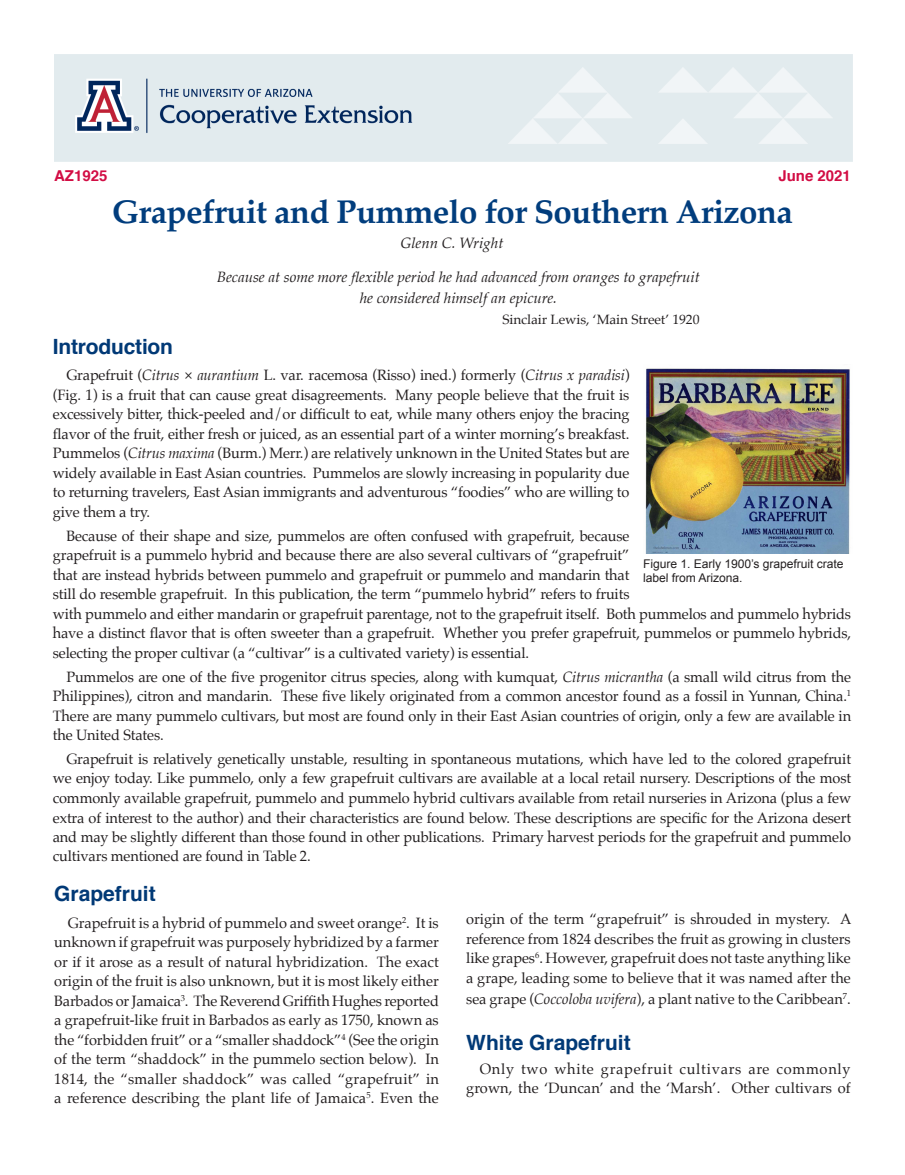
<style>
.page{position:relative;width:905px;height:1175px;background:#fff}
.page>*{position:absolute;margin:0;border:0;box-sizing:border-box;transform-origin:0 0}
.Headline{font:700 33px "Palatino";letter-spacing:-.02em;color:#013d7d}
.Header_1{font:700 21px "Helvetica";color:#013976}
.Body_text{font:15px/19.5px "Palatino";letter-spacing:-.01em;color:#231f20;text-align:justify}
.Body_text-2{font:italic 15px "Palatino";color:#231f20}
.Body_text-3{font:15px/19.5px "Palatino";letter-spacing:.045em;color:#231f20;text-align:right}
.t1{font:700 15px "Helvetica";color:#d20d44}
.Body_text-4{font:13.5px "Palatino";color:#231f20}
.t2{font:12px/14.4px "Arial";color:#231f20}
.s1{font-style:italic}
</style>
<div class="page">
<img style="left:54px;top:54px;width:798px;height:107px">
<img style="left:645px;top:368px;width:205px;height:185px">
<p class="t1" style="left:54px;top:163px;width:55px">AZ1925</p>
<p class="t1" style="left:778px;top:163px;width:74px">June 2021</p>
<p class="Headline" style="left:112px;top:183px;width:682px">Grapefruit and Pummelo for Southern Arizona</p>
<p class="Body_text-2" style="left:400px;top:230px;width:105px">Glenn C. Wright</p>
<p class="Body_text-2" style="left:217px;top:265px;width:485px">Because at some more flexible period he had advanced from oranges to grapefruit</p>
<p class="Body_text-2" style="left:360px;top:286px;width:199px">he considered himself an epicure.</p>
<p class="Body_text-4" style="left:502px;top:309px;width:199px">Sinclair Lewis, ‘Main Street’ 1920</p>
<p class="Header_1" style="left:53px;top:330px;width:122px">Introduction</p>
<p class="Body_text" style="left:53px;top:365px;width:578px;text-indent:13px">Grapefruit (<span class="s1">Citrus × aurantium</span> L. var. racemosa (Risso) ined.) formerly (<span class="s1">Citrus x paradisi</span>) (Fig. 1) is a fruit that can cause great disagreements. Many people believe that the fruit is excessively bitter, thick-peeled and/or difficult to eat, while many others enjoy the bracing flavor of the fruit, either fresh or juiced, as an essential part of a winter morning’s breakfast.<br>Pummelos (<span class="s1">Citrus maxima</span> (Burm.) Merr.) are relatively unknown in the United States but are widely available in East Asian countries. Pummelos are slowly increasing in popularity due to returning travelers, East Asian immigrants and adventurous “foodies” who are willing to give them a try.</p>
<p class="Body_text" style="left:53px;top:526px;width:799px;text-align:left;text-indent:14px">Because of their shape and size, pummelos are often confused with grapefruit, because<br>grapefruit is a pummelo hybrid and because there are also several cultivars of “grapefruit”<br>that are instead hybrids between pummelo and grapefruit or pummelo and mandarin that<br>still do resemble grapefruit. In this publication, the term “pummelo hybrid” refers to fruits<br>with pummelo and either mandarin or grapefruit parentage, not to the grapefruit itself. Both pummelos and pummelo hybrids have a distinct flavor that is often sweeter than a grapefruit. Whether you prefer grapefruit, pummelos or pummelo hybrids, selecting the proper cultivar (a “cultivar” is a cultivated variety) is essential.</p>
<p class="Body_text" style="left:53px;top:666px;width:799px;text-indent:14px">Pummelos are one of the five progenitor citrus species, along with kumquat, <span class="s1">Citrus micrantha</span> (a small wild citrus from the Philippines), citron and mandarin. These five likely originated from a common ancestor found as a fossil in Yunnan, China.<sup>1<br></sup>There are many pummelo cultivars, but most are found only in their East Asian countries of origin, only a few are available in the United States.</p>
<p class="Body_text" style="left:53px;top:749px;width:799px;text-indent:14px">Grapefruit is relatively genetically unstable, resulting in spontaneous mutations, which have led to the colored grapefruit we enjoy today. Like pummelo, only a few grapefruit cultivars are available at a local retail nursery. Descriptions of the most commonly available grapefruit, pummelo and pummelo hybrid cultivars available from retail nurseries in Arizona (plus a few extra of interest to the author) and their characteristics are found below. These descriptions are specific for the Arizona desert and may be slightly different than those found in other publications. Primary harvest periods for the grapefruit and pummelo cultivars mentioned are found in Table 2.</p>
<p class="Header_1" style="left:54px;top:877px;width:103px">Grapefruit</p>
<p class="Body_text" style="left:54px;top:912px;width:386px;text-indent:13px">Grapefruit is a hybrid of pummelo and sweet orange<sup>2</sup>. It is unknown if grapefruit was purposely hybridized by a farmer or if it arose as a result of natural hybridization. The exact origin of the fruit is also unknown, but it is most likely either Barbados or Jamaica<sup>3</sup>. The Reverend Griffith Hughes reported a grapefruit-like fruit in Barbados as early as 1750, known as the “forbidden fruit” or a “smaller shaddock”<sup>4</sup> (See the origin of the term “shaddock” in the pummelo section below). In 1814, the “smaller shaddock” was called “grapefruit” in a reference describing the plant life of Jamaica<sup>5</sup>. Even the</p>
<p class="Body_text" style="left:466px;top:909px;width:387px">origin of the term “grapefruit” is shrouded in mystery. A reference from 1824 describes the fruit as growing in clusters like grapes<sup>6</sup>. However, grapefruit does not taste anything like a grape, leading some to believe that it was named after the</p>
<p class="t2" style="left:643px;top:556px;width:202px">Figure 1. Early 1900’s grapefruit crate label from Arizona.</p>
<p class="Body_text" style="left:466px;top:989px;width:386px">sea grape (<span class="s1">Coccoloba uvifera</span>), a plant native to the Caribbean<sup>7</sup>.</p>
<p class="Header_1" style="left:466px;top:1025px;width:166px">White Grapefruit</p>
<p class="Body_text-3" style="left:466px;top:1058px;width:386px">Only two white grapefruit cultivars are commonly grown, the ‘Duncan’ and the ‘Marsh’. Other cultivars of</p>
</div>
